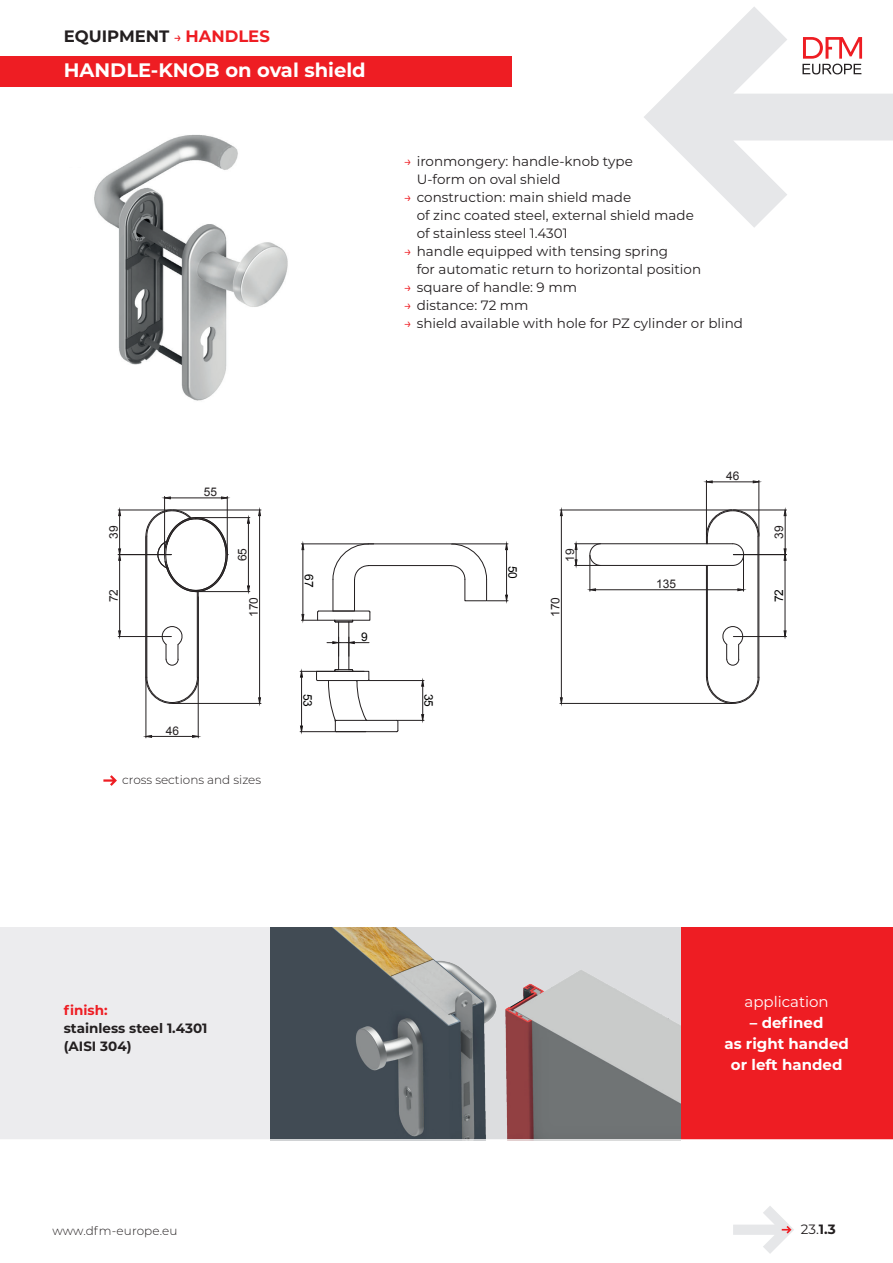
<style>
.page{position:relative;width:893px;height:1263px;background:#fff}
.page>*{position:absolute;margin:0;border:0;box-sizing:border-box;transform-origin:0 0}
.t1{font:700 19.5px "Montserrat";color:#fff}
.t2{font:700 16.5px "Montserrat";color:#231f20}
.t3{font:700 15px/21px "Montserrat";color:#fff;text-align:center}
.t4{font:15px "Montserrat";color:#fff}
.t5{font:13.5px/18px "Montserrat";color:#231f20}
.t6{font:700 13.5px/18px "Montserrat";color:#231f20}
.t7{font:700 13.5px "Montserrat";color:#ee1d23}
.t8{font:300 12px "Montserrat";color:#231f20}
.t9{font:11.85px "Arial";color:#231f20}
.t10{font:11.85px "Arial";color:#000001}
.s1{font-weight:500;font-size:13.5px;color:#ee1d23}
.s2{color:#ee1d23}
.s3{font-weight:700}
</style>
<div class="page">
<svg style="left:644px;top:7px;width:249px;height:221px"></svg>
<svg style="left:733px;top:1206px;width:61px;height:48px"></svg>
<svg style="left:798px;top:27px;width:72px;height:48px"></svg>
<img style="left:26px;top:86px;width:352px;height:315px">
<div style="left:0;top:56px;width:511px;height:30px;background:#ee1d23"></div>
<div style="left:680px;top:927px;width:213px;height:213px;background:#ee1d23"></div>
<div style="left:0;top:927px;width:681px;height:213px;background:#ececee"></div>
<img style="left:270px;top:927px;width:411px;height:212px">
<hr style="left:0;top:1139px;width:893px;height:2px;background:#fff">
<svg style="left:103px;top:775px;width:14px;height:11px"></svg>
<hr style="left:733px;top:636px;width:53px;height:1px;background:#231f20">
<hr style="left:785px;top:560px;width:1px;height:71px;background:#231f20">
<svg style="left:783px;top:630px;width:4px;height:7px"></svg>
<hr style="left:560px;top:510px;width:172px;height:1px;background:#231f20">
<hr style="left:560px;top:703px;width:172px;height:1px;background:#231f20">
<hr style="left:561px;top:516px;width:1px;height:182px;background:#231f20">
<svg style="left:560px;top:509px;width:3px;height:7px"></svg>
<svg style="left:560px;top:697px;width:3px;height:7px"></svg>
<hr style="left:706px;top:480px;width:1px;height:55px;background:#231f20">
<hr style="left:759px;top:480px;width:1px;height:55px;background:#231f20">
<hr style="left:712px;top:482px;width:41px;height:1px;background:#231f20">
<svg style="left:706px;top:480px;width:7px;height:3px"></svg>
<svg style="left:752px;top:480px;width:8px;height:3px"></svg>
<hr style="left:757px;top:536px;width:1px;height:141px;background:#231f20">
<hr style="left:707px;top:565px;width:1px;height:112px;background:#231f20">
<hr style="left:758px;top:536px;width:1px;height:141px;background:#231f20">
<svg style="left:706px;top:676px;width:54px;height:28px"></svg>
<hr style="left:706px;top:565px;width:1px;height:112px;background:#231f20">
<svg style="left:722px;top:626px;width:21px;height:40px"></svg>
<svg style="left:706px;top:509px;width:54px;height:57px"></svg>
<hr style="left:601px;top:543px;width:132px;height:1px;background:#231f20">
<hr style="left:601px;top:565px;width:132px;height:1px;background:#231f20">
<svg style="left:574px;top:543px;width:27px;height:23px"></svg>
<hr style="left:590px;top:555px;width:1px;height:36px;background:#231f20">
<hr style="left:743px;top:555px;width:1px;height:36px;background:#231f20">
<hr style="left:595px;top:589px;width:143px;height:1px;background:#231f20">
<svg style="left:589px;top:588px;width:7px;height:3px"></svg>
<svg style="left:737px;top:588px;width:6px;height:3px"></svg>
<hr style="left:733px;top:554px;width:53px;height:1px;background:#231f20">
<hr style="left:733px;top:510px;width:53px;height:1px;background:#231f20">
<hr style="left:785px;top:516px;width:1px;height:33px;background:#231f20">
<svg style="left:783px;top:548px;width:4px;height:13px"></svg>
<svg style="left:783px;top:509px;width:4px;height:7px"></svg>
<hr style="left:197px;top:592px;width:1px;height:85px;background:#231f20">
<svg style="left:145px;top:676px;width:53px;height:28px"></svg>
<hr style="left:198px;top:591px;width:1px;height:86px;background:#231f20">
<svg style="left:161px;top:626px;width:22px;height:40px"></svg>
<svg style="left:145px;top:508px;width:83px;height:84px"></svg>
<hr style="left:197px;top:517px;width:53px;height:1px;background:#231f20">
<hr style="left:197px;top:591px;width:53px;height:1px;background:#231f20">
<hr style="left:248px;top:523px;width:1px;height:63px;background:#231f20">
<svg style="left:247px;top:517px;width:3px;height:7px"></svg>
<svg style="left:247px;top:585px;width:3px;height:7px"></svg>
<hr style="left:227px;top:496px;width:1px;height:58px;background:#231f20">
<hr style="left:164px;top:496px;width:1px;height:58px;background:#231f20">
<hr style="left:170px;top:498px;width:51px;height:1px;background:#231f20">
<svg style="left:221px;top:496px;width:7px;height:4px"></svg>
<svg style="left:164px;top:496px;width:7px;height:4px"></svg>
<hr style="left:118px;top:636px;width:53px;height:1px;background:#231f20">
<hr style="left:119px;top:560px;width:1px;height:71px;background:#231f20">
<svg style="left:118px;top:630px;width:3px;height:7px"></svg>
<hr style="left:173px;top:510px;width:88px;height:1px;background:#231f20">
<hr style="left:173px;top:703px;width:88px;height:1px;background:#231f20">
<hr style="left:259px;top:516px;width:1px;height:182px;background:#231f20">
<svg style="left:258px;top:509px;width:3px;height:7px"></svg>
<svg style="left:258px;top:697px;width:3px;height:7px"></svg>
<hr style="left:198px;top:597px;width:1px;height:141px;background:#231f20">
<hr style="left:146px;top:537px;width:1px;height:201px;background:#231f20">
<hr style="left:152px;top:736px;width:41px;height:1px;background:#231f20">
<svg style="left:192px;top:735px;width:7px;height:3px"></svg>
<svg style="left:145px;top:735px;width:7px;height:3px"></svg>
<hr style="left:118px;top:554px;width:53px;height:1px;background:#231f20">
<hr style="left:118px;top:510px;width:53px;height:1px;background:#231f20">
<hr style="left:119px;top:516px;width:1px;height:33px;background:#231f20">
<svg style="left:118px;top:548px;width:3px;height:13px"></svg>
<svg style="left:118px;top:509px;width:3px;height:7px"></svg>
<hr style="left:368px;top:543px;width:83px;height:1px;background:#231f20">
<div style="left:464px;top:579px;width:23px;height:22px;border:1px solid #231f20"></div>
<hr style="left:368px;top:565px;width:83px;height:1px;background:#231f20">
<svg style="left:450px;top:543px;width:37px;height:37px"></svg>
<hr style="left:452px;top:544px;width:56px;height:1px;background:#231f20">
<hr style="left:506px;top:550px;width:1px;height:45px;background:#231f20">
<svg style="left:487px;top:594px;width:21px;height:7px"></svg>
<svg style="left:505px;top:543px;width:3px;height:7px"></svg>
<hr style="left:301px;top:544px;width:73px;height:1px;background:#231f20">
<hr style="left:300px;top:671px;width:64px;height:1px;background:#231f20">
<hr style="left:300px;top:731px;width:66px;height:1px;background:#231f20">
<hr style="left:301px;top:677px;width:1px;height:49px;background:#231f20">
<svg style="left:300px;top:671px;width:3px;height:7px"></svg>
<svg style="left:300px;top:725px;width:3px;height:7px"></svg>
<hr style="left:348px;top:622px;width:1px;height:48px;background:#231f20">
<hr style="left:338px;top:622px;width:1px;height:48px;background:#231f20">
<svg style="left:301px;top:543px;width:70px;height:80px"></svg>
<svg style="left:327px;top:637px;width:42px;height:19px"></svg>
<svg style="left:316px;top:668px;width:108px;height:64px"></svg>
<p class="t2" style="left:64px;top:24px;width:208px">EQUIPMENT <span class="s1">→</span> <span class="s2">HANDLES</span></p>
<h1 class="t1" style="left:64px;top:56px;width:303px">HANDLE-KNOB on oval shield</h1>
<p class="t5" style="left:417px;top:152px;width:218px;text-indent:-13px"><span class="s2">→</span> ironmongery: handle-knob type<br>U-form on oval shield</p>
<p class="t5" style="left:417px;top:188px;width:279px;text-indent:-13px"><span class="s2">→</span> construction: main shield made<br>of zinc coated steel, external shield made of stainless steel 1.4301</p>
<p class="t5" style="left:417px;top:242px;width:286px;text-indent:-13px"><span class="s2">→</span> handle equipped with tensing spring<br>for automatic return to horizontal position</p>
<p class="t5" style="left:404px;top:278px;width:175px"><span class="s2">→</span> square of handle: 9 mm</p>
<p class="t5" style="left:404px;top:296px;width:126px"><span class="s2">→</span> distance: 72 mm</p>
<p class="t5" style="left:404px;top:314px;width:341px"><span class="s2">→</span> shield available with hole for PZ cylinder or blind</p>
<p class="t9" style="left:106px;top:539px;width:15px;rotate:-90deg">39</p>
<p class="t9" style="left:106px;top:602px;width:15px;rotate:-90deg">72</p>
<p class="t9" style="left:204px;top:484px;width:15px">55</p>
<p class="t9" style="left:235px;top:561px;width:15px;rotate:-90deg">65</p>
<p class="t9" style="left:246px;top:617px;width:21px;rotate:-90deg">170</p>
<p class="t9" style="left:166px;top:723px;width:15px">46</p>
<p class="t8" style="left:122px;top:772px;width:141px">cross sections and sizes</p>
<p class="t10" style="left:317px;top:574px;width:15px;rotate:90deg">67</p>
<p class="t10" style="left:315px;top:694px;width:15px;rotate:90deg">53</p>
<p class="t10" style="left:361px;top:629px;width:8px">9</p>
<p class="t10" style="left:436px;top:694px;width:15px;rotate:90deg">35</p>
<p class="t10" style="left:520px;top:566px;width:15px;rotate:90deg">50</p>
<p class="t9" style="left:562px;top:562px;width:15px;rotate:-90deg">19</p>
<p class="t9" style="left:548px;top:617px;width:21px;rotate:-90deg">170</p>
<p class="t9" style="left:656px;top:576px;width:21px">135</p>
<p class="t9" style="left:726px;top:468px;width:15px">46</p>
<p class="t9" style="left:771px;top:539px;width:15px;rotate:-90deg">39</p>
<p class="t10" style="left:771px;top:602px;width:15px;rotate:-90deg">72</p>
<p class="t7" style="left:64px;top:1000px;width:45px">finish:</p>
<p class="t6" style="left:64px;top:1018px;width:145px">stainless steel 1.4301 (AISI 304)</p>
<p class="t8" style="left:52px;top:1223px;width:126px">www.dfm-europe.eu</p>
<p class="t4" style="left:744px;top:992px;width:86px">application</p>
<p class="t3" style="left:724px;top:1012px;width:126px">– defined<br>as right handed or left handed</p>
<p class="t5" style="left:801px;top:1220px;width:37px">23.<span class="s3">1.3</span></p>
</div>
